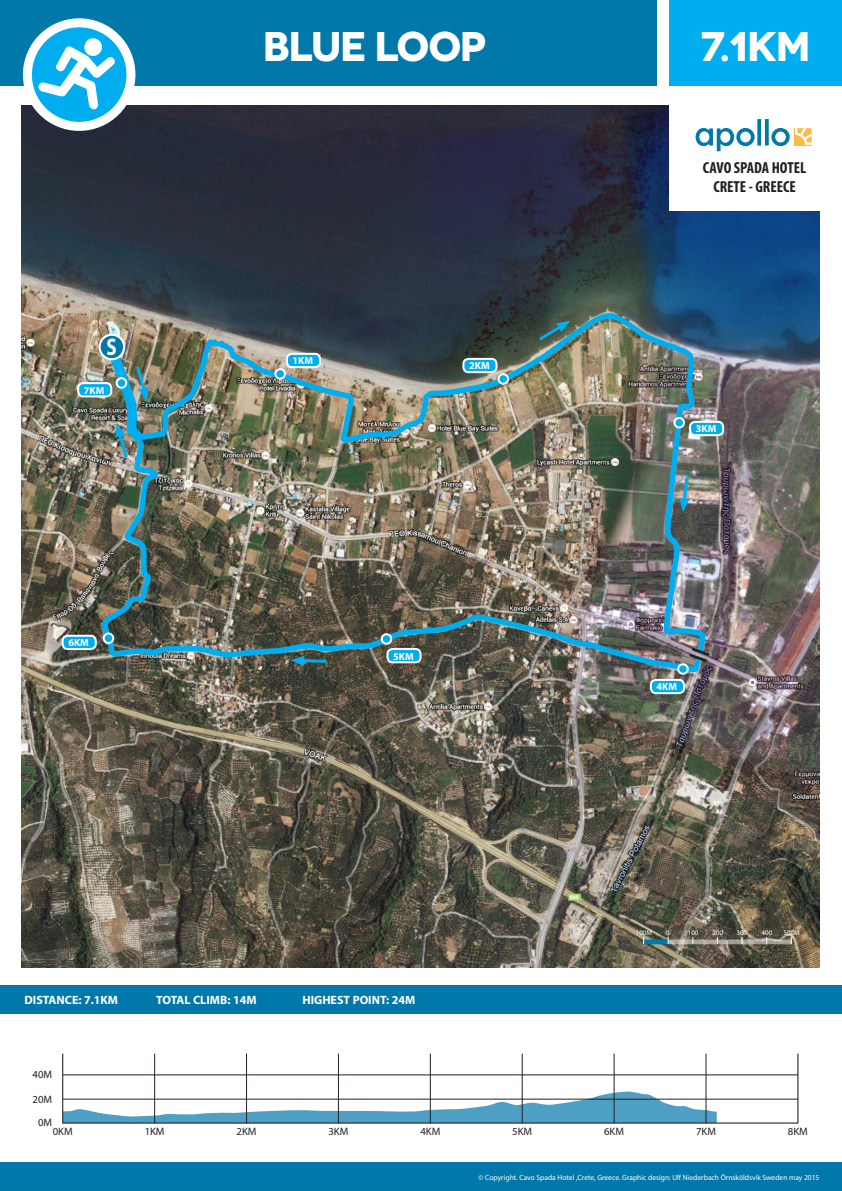
<style>
.page{position:relative;width:842px;height:1191px;background:#fff}
.page>*{position:absolute;margin:0;border:0;box-sizing:border-box;transform-origin:0 0}
.t1{font:700 41.5px "Novecentowide";letter-spacing:-.045em;color:#fff}
.t2{font:700 24px "Myriad Pro";color:#fff;scale:.79 1}
.t3{font:700 condensed 16px "Myriad Pro";color:#231f20}
.t4{font:700 12.1px "Myriad Pro";color:#fff}
.t5{font:10.7px "Myriad Pro";color:#231f20}
.t6{font:700 10.2px "Myriad Pro";color:#fff}
.t7{font:7.5px "Myriad Pro";color:#fff}
.t8{font:6.9px "Myriad Pro";color:#fff}
</style>
<div class="page">
<img style="left:21px;top:105px;width:798px;height:862px">
<img style="left:107px;top:311px;width:599px;height:335px">
<img style="left:100px;top:344px;width:605px;height:332px">
<div style="left:0;top:0;width:656px;height:85px;background:#0078aa"></div>
<div style="left:670px;top:0;width:172px;height:85px;background:#00aeef"></div>
<div style="left:670px;top:89px;width:172px;height:121px;background:#fff"></div>
<svg style="left:757px;top:119px;width:4px;height:27px"></svg>
<svg style="left:765px;top:119px;width:4px;height:27px"></svg>
<svg style="left:696px;top:128px;width:59px;height:23px"></svg>
<svg style="left:771px;top:128px;width:41px;height:18px"></svg>
<div style="left:0;top:1162px;width:842px;height:29px;background:#0078aa"></div>
<div style="left:0;top:984px;width:842px;height:29px;background:#0078aa"></div>
<div style="left:275px;top:369px;width:10px;height:10px;background:#00aeef;border-radius:50%"></div>
<div style="left:274px;top:368px;width:12px;height:12px;border:2px solid #fff;border-radius:50%"></div>
<div style="left:100px;top:335px;width:24px;height:24px;background:#0078aa;border-radius:50%"></div>
<div style="left:99px;top:334px;width:26px;height:26px;border:2px solid #fff;border-radius:50%"></div>
<div style="left:287px;top:354px;width:33px;height:13px;background:#00aeef;border-radius:5px"></div>
<div style="left:286px;top:353px;width:35px;height:15px;border:2px solid #fff;border-radius:5px"></div>
<svg style="left:27px;top:23px;width:104px;height:103px;background:#42c2f3"></svg>
<div style="left:23px;top:18px;width:112px;height:113px;border:9px solid #fff;border-radius:50%"></div>
<div style="left:84px;top:38px;width:18px;height:18px;background:#fff;border-radius:50%"></div>
<svg style="left:38px;top:46px;width:78px;height:63px;background:#5ccbf4"></svg>
<svg style="left:644px;top:939px;width:24px;height:5px"></svg>
<svg style="left:669px;top:939px;width:122px;height:5px"></svg>
<svg style="left:134px;top:363px;width:15px;height:39px"></svg>
<svg style="left:687px;top:646px;width:24px;height:17px"></svg>
<svg style="left:115px;top:423px;width:15px;height:38px"></svg>
<svg style="left:679px;top:473px;width:11px;height:39px"></svg>
<svg style="left:290px;top:655px;width:39px;height:10px"></svg>
<svg style="left:536px;top:321px;width:35px;height:22px"></svg>
<div style="left:498px;top:374px;width:10px;height:10px;background:#00aeef;border-radius:50%"></div>
<div style="left:497px;top:373px;width:12px;height:12px;border:2px solid #fff;border-radius:50%"></div>
<div style="left:463px;top:359px;width:33px;height:13px;background:#00aeef;border-radius:5px"></div>
<div style="left:462px;top:358px;width:35px;height:15px;border:2px solid #fff;border-radius:5px"></div>
<div style="left:674px;top:418px;width:10px;height:9px;background:#00aeef;border-radius:50%"></div>
<div style="left:673px;top:417px;width:12px;height:11px;border:2px solid #fff;border-radius:50%"></div>
<div style="left:690px;top:422px;width:33px;height:13px;background:#00aeef;border-radius:5px"></div>
<div style="left:689px;top:421px;width:35px;height:15px;border:2px solid #fff;border-radius:5px"></div>
<div style="left:678px;top:664px;width:10px;height:10px;background:#00aeef;border-radius:50%"></div>
<div style="left:677px;top:663px;width:12px;height:12px;border:2px solid #fff;border-radius:50%"></div>
<div style="left:651px;top:680px;width:33px;height:13px;background:#00aeef;border-radius:5px"></div>
<div style="left:650px;top:679px;width:35px;height:15px;border:2px solid #fff;border-radius:5px"></div>
<div style="left:382px;top:634px;width:9px;height:10px;background:#00aeef;border-radius:50%"></div>
<div style="left:381px;top:633px;width:11px;height:12px;border:2px solid #fff;border-radius:50%"></div>
<div style="left:387px;top:649px;width:34px;height:13px;background:#00aeef;border-radius:5px"></div>
<div style="left:386px;top:648px;width:36px;height:15px;border:2px solid #fff;border-radius:5px"></div>
<div style="left:104px;top:633px;width:9px;height:10px;background:#00aeef;border-radius:50%"></div>
<div style="left:103px;top:632px;width:11px;height:12px;border:2px solid #fff;border-radius:50%"></div>
<div style="left:63px;top:636px;width:33px;height:13px;background:#00aeef;border-radius:5px"></div>
<div style="left:62px;top:635px;width:35px;height:15px;border:2px solid #fff;border-radius:5px"></div>
<div style="left:117px;top:378px;width:9px;height:10px;background:#00aeef;border-radius:50%"></div>
<div style="left:116px;top:377px;width:11px;height:12px;border:2px solid #fff;border-radius:50%"></div>
<div style="left:78px;top:383px;width:33px;height:13px;background:#00aeef;border-radius:5px"></div>
<div style="left:77px;top:382px;width:35px;height:15px;border:2px solid #fff;border-radius:5px"></div>
<svg style="left:63px;top:1091px;width:654px;height:31px"></svg>
<hr style="left:63px;top:1122px;width:735px;height:1px;background:#231f20">
<hr style="left:63px;top:1099px;width:735px;height:1px;background:#231f20">
<hr style="left:62px;top:1053px;width:1px;height:70px;background:#231f20">
<hr style="left:154px;top:1053px;width:1px;height:70px;background:#231f20">
<hr style="left:63px;top:1074px;width:735px;height:1px;background:#231f20">
<hr style="left:246px;top:1053px;width:1px;height:70px;background:#231f20">
<hr style="left:338px;top:1053px;width:1px;height:70px;background:#231f20">
<hr style="left:430px;top:1053px;width:1px;height:70px;background:#231f20">
<hr style="left:522px;top:1053px;width:1px;height:70px;background:#231f20">
<hr style="left:797px;top:1053px;width:1px;height:70px;background:#231f20">
<hr style="left:614px;top:1053px;width:1px;height:70px;background:#231f20">
<hr style="left:706px;top:1053px;width:1px;height:70px;background:#231f20">
<p class="t1" style="left:262px;top:20px;width:226px">BLUE LOOP</p>
<p class="t1" style="left:701px;top:20px;width:111px">7.1KM</p>
<p class="t2" style="left:107px;top:331px;width:14px">S</p>
<p class="t6" style="left:84px;top:383px;width:22px">7KM</p>
<p class="t6" style="left:68px;top:636px;width:22px">6KM</p>
<p class="t6" style="left:293px;top:354px;width:22px">1KM</p>
<p class="t6" style="left:469px;top:359px;width:22px">2KM</p>
<p class="t6" style="left:393px;top:649px;width:22px">5KM</p>
<p class="t4" style="left:25px;top:992px;width:95px">DISTANCE: 7.1KM</p>
<p class="t4" style="left:156px;top:992px;width:102px">TOTAL CLIMB: 14M</p>
<p class="t4" style="left:302px;top:992px;width:115px">HIGHEST POINT: 24M</p>
<p class="t5" style="left:33px;top:1067px;width:21px">40M</p>
<p class="t5" style="left:33px;top:1092px;width:21px">20M</p>
<p class="t3" style="left:703px;top:158px;width:105px">CAVO SPADA HOTEL</p>
<p class="t3" style="left:713px;top:177px;width:84px">CRETE - GREECE</p>
<p class="t6" style="left:696px;top:422px;width:22px">3KM</p>
<p class="t6" style="left:657px;top:680px;width:22px">4KM</p>
<p class="t8" style="left:636px;top:928px;width:18px">100M</p>
<p class="t8" style="left:666px;top:928px;width:5px">0</p>
<p class="t8" style="left:688px;top:928px;width:12px">100</p>
<p class="t8" style="left:712px;top:928px;width:12px">200</p>
<p class="t8" style="left:736px;top:928px;width:12px">300</p>
<p class="t8" style="left:762px;top:928px;width:12px">400</p>
<p class="t8" style="left:783px;top:928px;width:18px">500M</p>
<p class="t5" style="left:38px;top:1115px;width:16px">0M</p>
<p class="t5" style="left:53px;top:1125px;width:21px">0KM</p>
<p class="t5" style="left:145px;top:1125px;width:21px">1KM</p>
<p class="t5" style="left:237px;top:1125px;width:21px">2KM</p>
<p class="t5" style="left:328px;top:1125px;width:21px">3KM</p>
<p class="t5" style="left:420px;top:1125px;width:21px">4KM</p>
<p class="t5" style="left:512px;top:1125px;width:21px">5KM</p>
<p class="t5" style="left:604px;top:1125px;width:21px">6KM</p>
<p class="t5" style="left:696px;top:1125px;width:21px">7KM</p>
<p class="t5" style="left:788px;top:1125px;width:21px">8KM</p>
<p class="t7" style="left:478px;top:1172px;width:342px">© Copyright. Cavo Spada Hotel ,Crete, Greece. Graphic design: Ulf Niederbach Örnsköldsvik Sweden may 2015</p>
</div>
